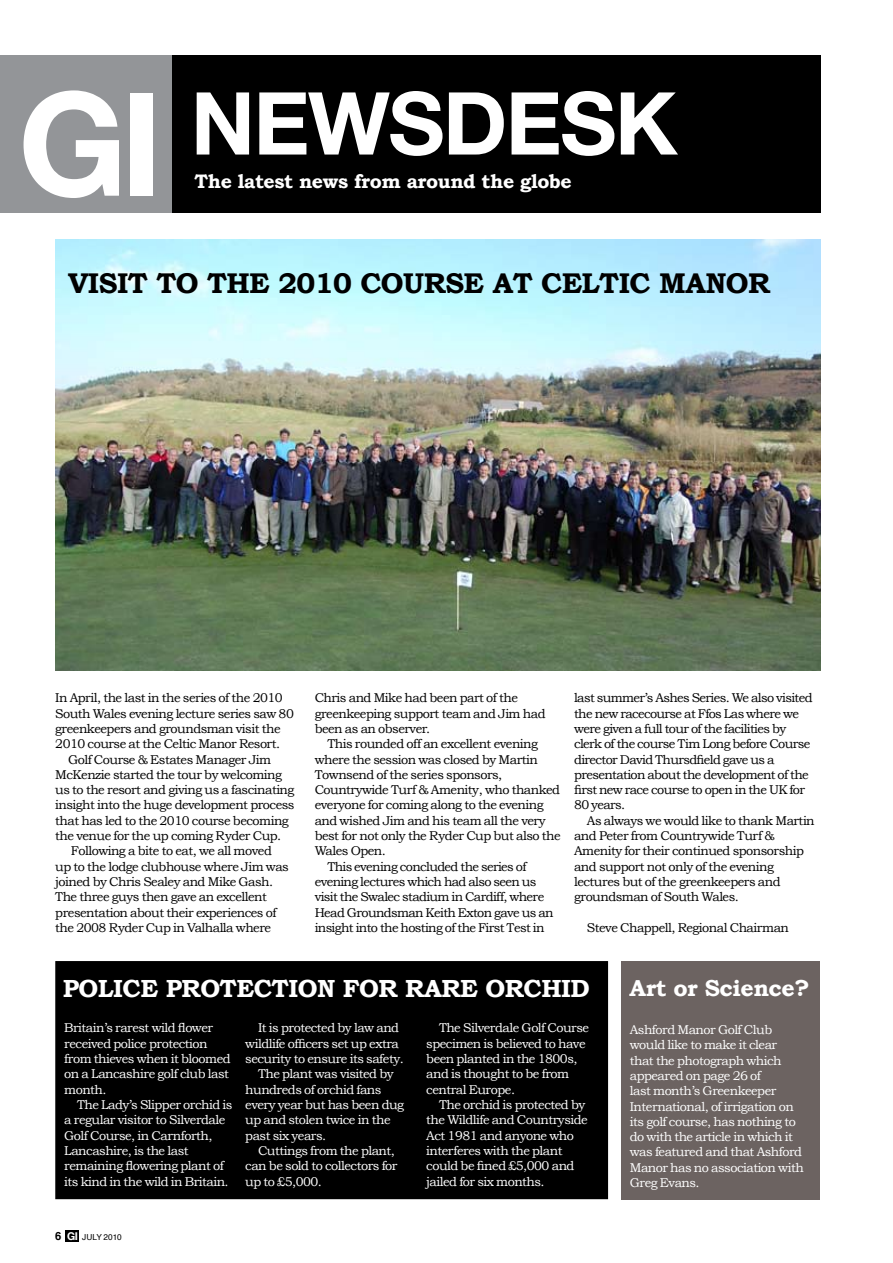
<style>
.page{position:relative;width:893px;height:1263px;background:#fff}
.page>*{position:absolute;margin:0;border:0;box-sizing:border-box;transform-origin:0 0}
.t1{font:700 86.85px "Helvetica Neue";letter-spacing:-.02em;color:#fff}
.t2{font:700 28.5px "Bookman Old Style";letter-spacing:-.02em;color:#000}
.t3{font:700 24.75px "Bookman Old Style";letter-spacing:-.02em;color:#fff}
.t4{font:700 23.1px "Bookman Old Style";letter-spacing:-.02em;color:#fff}
.t5{font:700 19.5px "Bookman Old Style";letter-spacing:-.02em;color:#fff}
.t6{font:12.75px/15.3px "Bookman Old Style";letter-spacing:-.04em;color:#000}
.t7{font:12.75px/15.3px "Bookman Old Style";letter-spacing:-.04em;color:#fff}
.t8{font:8.25px "Helvetica";color:#000}
.s1{font-size:144px}
.s2{font-weight:700;font-size:11.25px}
.s3{font-family:"Helvetica Neue";font-weight:700;font-size:10.8px;color:#fff}
</style>
<div class="page">
<div style="left:65px;top:1230px;width:14px;height:11px;background:#000"></div>
<div style="left:0;top:55px;width:479px;height:158px;background:#000"></div>
<div style="left:373px;top:55px;width:448px;height:158px;background:#000"></div>
<div style="left:0;top:55px;width:171px;height:158px;background:#939598"></div>
<div style="left:55px;top:961px;width:553px;height:238px;background:#000;border:2px solid #000"></div>
<div style="left:622px;top:961px;width:198px;height:238px;background:#6c6361"></div>
<img style="left:55px;top:240px;width:766px;height:430px">
<h1 class="t1" style="left:18px;top:70px;width:655px"><span class="s1">GI</span> NEWSDESK</h1>
<h3 class="t5" style="left:195px;top:170px;width:379px">The latest news from around the globe</h3>
<h2 class="t2" style="left:68px;top:266px;width:703px">Visit To THE 2010 Course AT CELTIC MANOR</h2>
<p class="t6" style="left:55px;top:690px;width:229px">In April, the last in the series of the 2010</p>
<p class="t6" style="left:55px;top:706px;width:240px">South Wales evening lecture series saw 80</p>
<p class="t6" style="left:55px;top:721px;width:227px">greenkeepers and groundsman visit the</p>
<p class="t6" style="left:55px;top:736px;width:226px">2010 course at the Celtic Manor Resort.</p>
<p class="t6" style="left:68px;top:751px;width:205px">Golf Course &amp; Estates Manager Jim</p>
<p class="t6" style="left:55px;top:767px;width:228px">McKenzie started the tour by welcoming</p>
<p class="t6" style="left:55px;top:782px;width:241px">us to the resort and giving us a fascinating</p>
<p class="t6" style="left:55px;top:797px;width:241px">insight into the huge development process</p>
<p class="t6" style="left:55px;top:813px;width:235px">that has led to the 2010 course becoming</p>
<p class="t6" style="left:55px;top:828px;width:228px">the venue for the up coming Ryder Cup.</p>
<p class="t6" style="left:71px;top:843px;width:203px">Following a bite to eat, we all moved</p>
<p class="t6" style="left:55px;top:859px;width:235px">up to the lodge clubhouse where Jim was</p>
<p class="t6" style="left:55px;top:874px;width:219px">joined by Chris Sealey and Mike Gash.</p>
<p class="t6" style="left:55px;top:889px;width:213px">The three guys then gave an excellent</p>
<p class="t6" style="left:55px;top:904px;width:224px">presentation about their experiences of</p>
<p class="t6" style="left:55px;top:920px;width:217px">the 2008 Ryder Cup in Valhalla where</p>
<p class="t6" style="left:315px;top:690px;width:232px">Chris and Mike had been part of the greenkeeping support team and Jim had been as an observer.</p>
<p class="t6" style="left:327px;top:736px;width:212px">This rounded off an excellent evening</p>
<p class="t6" style="left:315px;top:751px;width:225px">where the session was closed by Martin</p>
<p class="t6" style="left:315px;top:767px;width:189px">Townsend of the series sponsors,</p>
<p class="t6" style="left:315px;top:782px;width:247px">Countrywide Turf &amp; Amenity, who thanked</p>
<p class="t6" style="left:315px;top:797px;width:230px">everyone for coming along to the evening</p>
<p class="t6" style="left:315px;top:813px;width:232px">and wished Jim and his team all the very</p>
<p class="t6" style="left:315px;top:828px;width:248px">best for not only the Ryder Cup but also the</p>
<p class="t6" style="left:315px;top:843px;width:73px">Wales Open.</p>
<p class="t6" style="left:327px;top:859px;width:202px">This evening concluded the series of</p>
<p class="t6" style="left:315px;top:874px;width:223px">evening lectures which had also seen us</p>
<p class="t6" style="left:315px;top:889px;width:231px">visit the Swalec stadium in Cardiff, where</p>
<p class="t6" style="left:315px;top:904px;width:240px">Head Groundsman Keith Exton gave us an</p>
<p class="t6" style="left:315px;top:920px;width:231px">insight into the hosting of the First Test in</p>
<p class="t6" style="left:574px;top:690px;width:240px">last summer’s Ashes Series. We also visited the new racecourse at Ffos Las where we were given a full tour of the facilities by clerk of the course Tim Long before Course director David Thursdfield gave us a presentation about the development of the first new race course to open in the UK for 80 years.</p>
<p class="t6" style="left:574px;top:813px;width:242px;text-indent:13px">As always we would like to thank Martin and Peter from Countrywide Turf &amp; Amenity for their continued sponsorship and support not only of the evening lectures but of the greenkeepers and groundsman of South Wales.</p>
<p class="t6" style="left:587px;top:920px;width:204px">Steve Chappell, Regional Chairman</p>
<h3 class="t3" style="left:63px;top:974px;width:529px">Police Protection for Rare Orchid</h3>
<p class="t7" style="left:64px;top:1020px;width:168px">Britain’s rarest wild flower received police protection from thieves when it bloomed on a Lancashire golf club last month.</p>
<p class="t7" style="left:64px;top:1097px;width:170px;text-indent:13px">The Lady’s Slipper orchid is a regular visitor to Silverdale<br>Golf Course, in Carnforth,<br>Lancashire, is the last remaining flowering plant of its kind in the wild in Britain.</p>
<p class="t7" style="left:258px;top:1020px;width:143px">It is protected by law and</p>
<p class="t7" style="left:245px;top:1036px;width:155px">wildlife officers set up extra</p>
<p class="t7" style="left:245px;top:1051px;width:160px">security to ensure its safety.</p>
<p class="t7" style="left:258px;top:1066px;width:137px">The plant was visited by</p>
<p class="t7" style="left:245px;top:1082px;width:138px">hundreds of orchid fans</p>
<p class="t7" style="left:245px;top:1097px;width:160px">every year but has been dug</p>
<p class="t7" style="left:245px;top:1112px;width:147px">up and stolen twice in the</p>
<p class="t7" style="left:245px;top:1127px;width:82px">past six years.</p>
<p class="t7" style="left:258px;top:1143px;width:138px">Cuttings from the plant,</p>
<p class="t7" style="left:245px;top:1158px;width:154px">can be sold to collectors for</p>
<p class="t7" style="left:245px;top:1173px;width:78px">up to £5,000.</p>
<p class="t8" style="left:55px;top:1231px;width:68px"><span class="s2">6</span> <span class="s3">GI</span> JULY 2010</p>
<p class="t7" style="left:426px;top:1020px;width:164px;text-indent:13px">The Silverdale Golf Course specimen is believed to have been planted in the 1800s, and is thought to be from central Europe.</p>
<p class="t7" style="left:426px;top:1097px;width:163px;text-indent:13px">The orchid is protected by the Wildlife and Countryside<br>Act 1981 and anyone who interferes with the plant could be fined £5,000 and jailed for six months.</p>
<h3 class="t4" style="left:629px;top:974px;width:182px">Art or Science?</h3>
<p class="t7" style="left:630px;top:1022px;width:175px">Ashford Manor Golf Club would like to make it clear that the photograph which appeared on page 26 of<br>last month’s Greenkeeper<br>International, of irrigation on its golf course, has nothing to do with the article in which it was featured and that Ashford<br>Manor has no association with<br>Greg Evans.</p>
</div>
